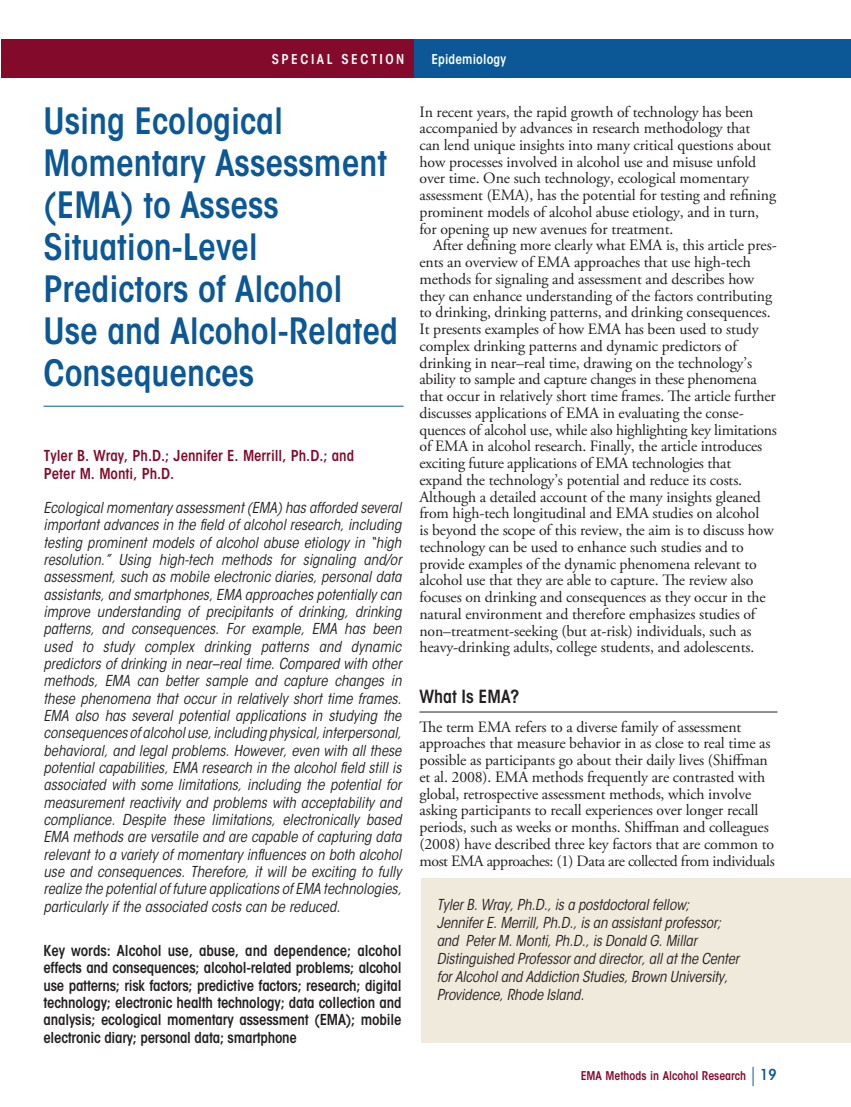
<style>
.page{position:relative;width:851px;height:1107px;background:#fff}
.page>*{position:absolute;margin:0;border:0;box-sizing:border-box;transform-origin:0 0}
.t1{font:600 condensed 36px/42px "ITC Avant Garde Std";color:#0c5896}
.t2{font:600 condensed 18px "ITC Avant Garde Std";color:#231f20}
.t3{font:italic 16.5px "Adobe Garamond Pro";letter-spacing:.3em;color:#fff}
.t4{font:15.75px/16.8px "Adobe Garamond Pro";letter-spacing:-.01em;color:#231f20}
.t5{font:italic condensed 15px/17.4px "ITC Avant Garde Std";letter-spacing:-.005em;color:#231f20;text-align:justify}
.t6{font:600 condensed 15px/17.2px "ITC Avant Garde Std";letter-spacing:-.015em;color:#231f20;text-align:justify}
.t7{font:600 condensed 15px/18px "ITC Avant Garde Std";color:#830a2b}
.t8{font:600 condensed 13.5px "ITC Avant Garde Std";letter-spacing:.19em;color:#fff}
.t9{font:600 condensed 13.5px "ITC Avant Garde Std";letter-spacing:.01em;color:#fff}
.t10{font:600 condensed 12px "ITC Avant Garde Std";color:#830a2b}
.s1{font-size:15px;color:#0c5896}
</style>
<div class="page">
<svg style="left:752px;top:1067px;width:1px;height:19px"></svg>
<hr style="left:419px;top:712px;width:358px;height:1px;background:#231f20">
<div style="left:421px;top:878px;width:429px;height:164px;background:#f0eadc"></div>
<hr style="left:44px;top:406px;width:359px;height:1px;background:#0c5896">
<div style="left:167px;top:39px;width:683px;height:39px;background:#0c5896"></div>
<div style="left:2px;top:39px;width:411px;height:39px;background:#830a2b"></div>
<p class="t3" style="left:292px;top:41px;width:172px">Current Reviews</p>
<p class="t8" style="left:262px;top:42px;width:134px">SPECIAL SECTION</p>
<p class="t8" style="left:272px;top:50px;width:134px">SPECIAL SECTION</p>
<p class="t3" style="left:301px;top:50px;width:172px">Current Reviews</p>
<p class="t9" style="left:431px;top:50px;width:76px">Epidemiology</p>
<h1 class="t1" style="left:44px;top:99px;width:356px">Using Ecological<br>Momentary Assessment (EMA) to Assess<br>Situation-Level<br>Predictors of Alcohol<br>Use and Alcohol-Related<br>Consequences</h1>
<p class="t7" style="left:44px;top:447px;width:312px">Tyler B. Wray, Ph.D.; Jennifer E. Merrill, Ph.D.; and<br>Peter M. Monti, Ph.D.</p>
<p class="t5" style="left:43px;top:499px;width:359px">Ecological momentary assessment (EMA) has afforded several important advances in the field of alcohol research, including testing prominent models of alcohol abuse etiology in “high resolution.” Using high-tech methods for signaling and/or assessment, such as mobile electronic diaries, personal data assistants, and smartphones, EMA approaches potentially can improve understanding of precipitants of drinking, drinking patterns, and consequences. For example, EMA has been used to study complex drinking patterns and dynamic predictors of drinking in near–real time. Compared with other methods, EMA can better sample and capture changes in these phenomena that occur in relatively short time frames.<br>EMA also has several potential applications in studying the consequences of alcohol use, including physical, interpersonal, behavioral, and legal problems. However, even with all these potential capabilities, EMA research in the alcohol field still is associated with some limitations, including the potential for measurement reactivity and problems with acceptability and compliance. Despite these limitations, electronically based EMA methods are versatile and are capable of capturing data relevant to a variety of momentary influences on both alcohol use and consequences. Therefore, it will be exciting to fully realize the potential of future applications of EMA technologies, particularly if the associated costs can be reduced.</p>
<p class="t6" style="left:43px;top:942px;width:359px">Key words: Alcohol use, abuse, and dependence; alcohol effects and consequences; alcohol-related problems; alcohol use patterns; risk factors; predictive factors; research; digital technology; electronic health technology; data collection and analysis; ecological momentary assessment (EMA); mobile electronic diary; personal data; smartphone</p>
<p class="t4" style="left:419px;top:104px;width:358px">In recent years, the rapid growth of technology has been accompanied by advances in research methodology that<br>can lend unique insights into many critical questions about how processes involved in alcohol use and misuse unfold over time. One such technology, ecological momentary assessment (EMA), has the potential for testing and refining prominent models of alcohol abuse etiology, and in turn, for opening up new avenues for treatment.</p>
<p class="t4" style="left:419px;top:238px;width:359px;text-indent:13px">After defining more clearly what EMA is, this article pres&shy;ents an overview of EMA approaches that use high-tech methods for signaling and assessment and describes how they can enhance understanding of the factors contributing to drinking, drinking patterns, and drinking consequences.<br>It presents examples of how EMA has been used to study complex drinking patterns and dynamic predictors of drinking in near–real time, drawing on the technology’s ability to sample and capture changes in these phenomena that occur in relatively short time frames. The article further discusses applications of EMA in evaluating the conse&shy;quences of alcohol use, while also highlighting key limitations of EMA in alcohol research. Finally, the article introduces exciting future applications of EMA technologies that expand the technology’s potential and reduce its costs.<br>Although a detailed account of the many insights gleaned from high-tech longitudinal and EMA studies on alcohol<br>is beyond the scope of this review, the aim is to discuss how technology can be used to enhance such studies and to provide examples of the dynamic phenomena relevant to alcohol use that they are able to capture. The review also focuses on drinking and consequences as they occur in the natural environment and therefore emphasizes studies of non–treatment-seeking (but at-risk) individuals, such as heavy-drinking adults, college students, and adolescents.</p>
<h4 class="t2" style="left:419px;top:685px;width:101px">What Is EMA?</h4>
<p class="t4" style="left:419px;top:719px;width:357px">The term EMA refers to a diverse family of assessment approaches that measure behavior in as close to real time as possible as participants go about their daily lives (Shiffman et al. 2008). EMA methods frequently are contrasted with global, retrospective assessment methods, which involve asking participants to recall experiences over longer recall periods, such as weeks or months. Shiffman and colleagues (2008) have described three key factors that are common to most EMA approaches: (1) Data are collected from individuals</p>
<p class="t5" style="left:436px;top:896px;width:304px;line-height:18px;text-align:left">Tyler B. Wray, Ph.D., is a postdoctoral fellow; Jennifer E. Merrill, Ph.D., is an assistant professor; and Peter M. Monti, Ph.D., is Donald G. Millar Distinguished Professor and director, all at the Center for Alcohol and Addiction Studies, Brown University, Providence, Rhode Island.</p>
<p class="t10" style="left:580px;top:1068px;width:197px">EMA Methods in Alcohol Research <span class="s1">19</span></p>
</div>
